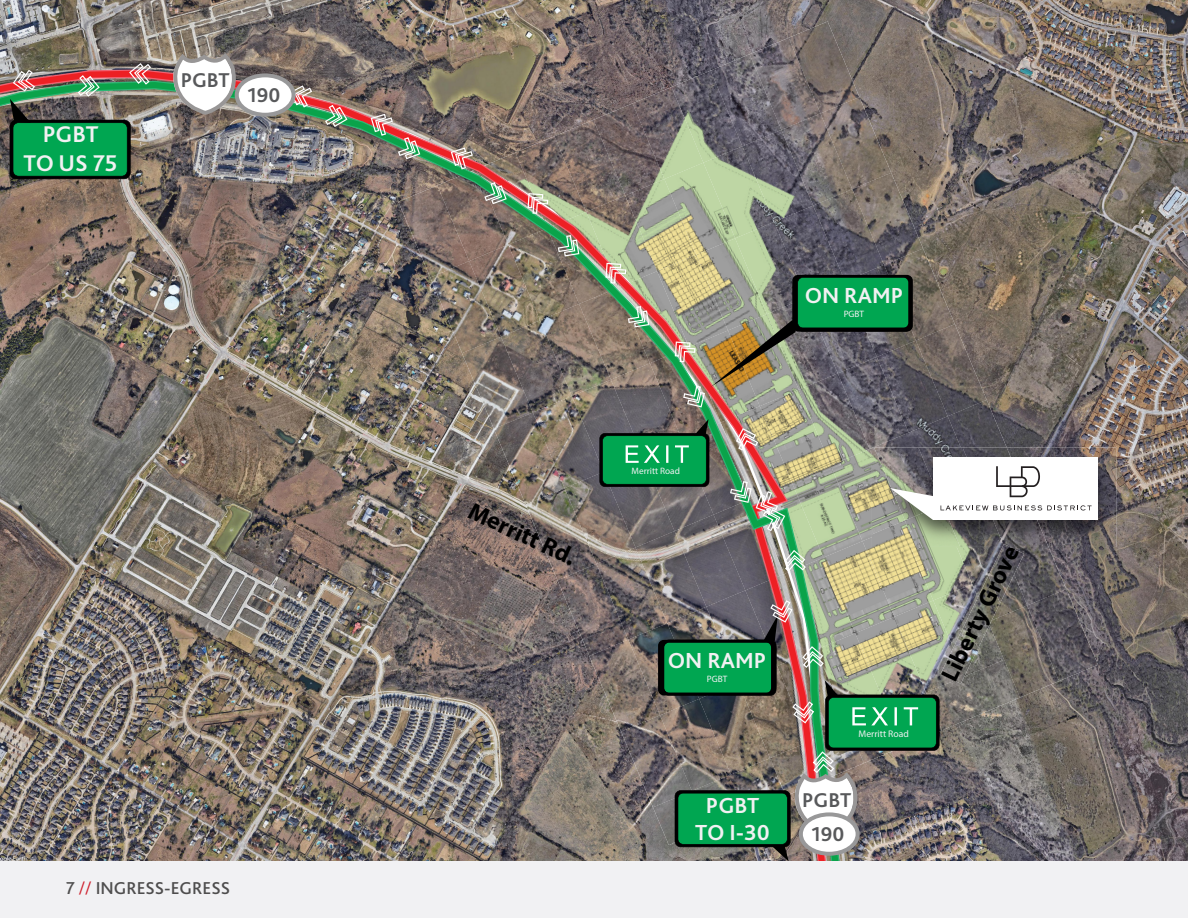
<style>
.page{position:relative;width:1188px;height:918px;background:#fff}
.page>*{position:absolute;margin:0;border:0;box-sizing:border-box;transform-origin:0 0}
.t1{font:700 24.15px "Myriad Pro";color:#000}
.t2{font:700 23.85px/28.5px "Bliss 2";color:#f1f1f2;text-align:center}
.t3{font:700 22.8px/27.3px "Bliss 2";color:#f1f1f2;text-align:center}
.t4{font:700 21px "Bliss 2";color:#58595b}
.t5{font:500 18px "Bliss 2";color:#4e4d4d}
.t6{font:9.6px "Myriad Pro";color:#f1f1f2}
.t7{font:9.3px "Myriad Pro";color:#f1f1f2}
.s1{color:#4f4e4e}
.s2{font-weight:300;color:#ce202d}
</style>
<div class="page">
<img style="left:0;top:0;width:1188px;height:862px">
<img style="left:789px;top:21px;width:70px;height:76px">
<img style="left:846px;top:97px;width:45px;height:76px">
<img style="left:852px;top:173px;width:71px;height:75px">
<img style="left:884px;top:248px;width:71px;height:76px">
<img style="left:916px;top:324px;width:71px;height:76px">
<img style="left:948px;top:400px;width:59px;height:48px">
<img style="left:1027px;top:547px;width:39px;height:42px">
<img style="left:1027px;top:589px;width:71px;height:92px">
<img style="left:750px;top:38px;width:71px;height:31px">
<img style="left:846px;top:113px;width:6px;height:76px">
<img style="left:846px;top:189px;width:38px;height:76px">
<img style="left:846px;top:265px;width:70px;height:75px">
<img style="left:909px;top:340px;width:39px;height:76px">
<img style="left:909px;top:416px;width:52px;height:32px">
<img style="left:972px;top:547px;width:55px;height:58px">
<img style="left:1004px;top:605px;width:55px;height:93px">
<img style="left:711px;top:54px;width:70px;height:15px">
<img style="left:870px;top:387px;width:39px;height:62px">
<img style="left:933px;top:547px;width:39px;height:37px">
<img style="left:933px;top:584px;width:71px;height:76px">
<img style="left:942px;top:660px;width:78px;height:70px">
<img style="left:846px;top:387px;width:24px;height:62px">
<img style="left:846px;top:449px;width:26px;height:88px">
<img style="left:863px;top:537px;width:70px;height:63px">
<img style="left:939px;top:600px;width:26px;height:93px">
<img style="left:846px;top:465px;width:17px;height:76px">
<img style="left:846px;top:541px;width:48px;height:59px">
<img style="left:939px;top:692px;width:3px;height:71px">
<img style="left:846px;top:557px;width:9px;height:43px">
<img style="left:989px;top:547px;width:35px;height:56px">
<img style="left:965px;top:575px;width:35px;height:65px">
<img style="left:941px;top:634px;width:44px;height:50px">
<img style="left:954px;top:625px;width:17px;height:22px">
<img style="left:0;top:81px;width:846px;height:781px">
<svg style="left:599px;top:419px;width:110px;height:68px;background:#208651"></svg>
<div style="left:658px;top:640px;width:118px;height:55px;background:#000;border-radius:6px"></div>
<div style="left:792px;top:275px;width:121px;height:57px;background:#000;border-radius:6px"></div>
<svg style="left:711px;top:276px;width:200px;height:111px;background:#5c8060"></svg>
<svg style="left:484px;top:182px;width:23px;height:22px"></svg>
<svg style="left:558px;top:235px;width:21px;height:22px"></svg>
<svg style="left:628px;top:306px;width:21px;height:21px"></svg>
<svg style="left:683px;top:386px;width:22px;height:21px"></svg>
<svg style="left:784px;top:550px;width:22px;height:22px"></svg>
<img style="left:730px;top:481px;width:55px;height:50px">
<svg style="left:736px;top:428px;width:22px;height:23px"></svg>
<svg style="left:675px;top:342px;width:21px;height:20px"></svg>
<svg style="left:605px;top:263px;width:21px;height:21px"></svg>
<svg style="left:528px;top:193px;width:20px;height:21px"></svg>
<svg style="left:451px;top:147px;width:22px;height:23px"></svg>
<svg style="left:371px;top:114px;width:49px;height:45px;background:#918576"></svg>
<svg style="left:325px;top:105px;width:22px;height:22px"></svg>
<img style="left:10px;top:63px;width:141px;height:116px">
<img style="left:1018px;top:448px;width:98px;height:99px">
<img style="left:980px;top:448px;width:38px;height:9px">
<img style="left:1004px;top:520px;width:45px;height:27px">
<img style="left:943px;top:448px;width:37px;height:9px">
<img style="left:960px;top:520px;width:44px;height:27px">
<img style="left:905px;top:448px;width:38px;height:18px">
<img style="left:916px;top:520px;width:44px;height:27px">
<img style="left:872px;top:448px;width:33px;height:72px">
<img style="left:872px;top:520px;width:44px;height:27px">
<svg style="left:1002px;top:544px;width:8px;height:3px"></svg>
<div style="left:933px;top:457px;width:165px;height:63px;background:#fff"></div>
<svg style="left:890px;top:466px;width:202px;height:54px"></svg>
<svg style="left:173px;top:53px;width:139px;height:64px"></svg>
<img style="left:663px;top:600px;width:276px;height:262px">
<div style="left:0;top:862px;width:1188px;height:56px;background:#f1f1f3"></div>
<p class="t2" style="left:24px;top:119px;width:95px">PGBT<br>TO US 75</p>
<p class="t4" style="left:181px;top:67px;width:51px">PGBT</p>
<p class="t4" style="left:248px;top:82px;width:34px">190</p>
<p class="t5" style="left:66px;top:877px;width:165px"><span class="s1">7</span> <span class="s2">//</span> <span class="s1">ING</span>RESS-EGRESS</p>
<p class="t3" style="left:805px;top:282px;width:100px">ON RAMP</p>
<p class="t7" style="left:844px;top:308px;width:22px">PGBT</p>
<p class="t1" style="left:477px;top:495px;width:117px;rotate:25deg">Merritt Rd.</p>
<p class="t7" style="left:632px;top:465px;width:50px">Merritt Road</p>
<p class="t3" style="left:668px;top:646px;width:100px">ON RAMP</p>
<p class="t7" style="left:707px;top:673px;width:22px">PGBT</p>
<p class="t3" style="left:695px;top:791px;width:76px">PGBT<br>TO I-30</p>
<p class="t6" style="left:859px;top:728px;width:52px">Merritt Road</p>
<p class="t4" style="left:802px;top:787px;width:51px">PGBT</p>
<p class="t4" style="left:812px;top:821px;width:34px">190</p>
<p class="t1" style="left:934px;top:672px;width:148px;rotate:-64deg">Liberty Grove</p>
</div>
